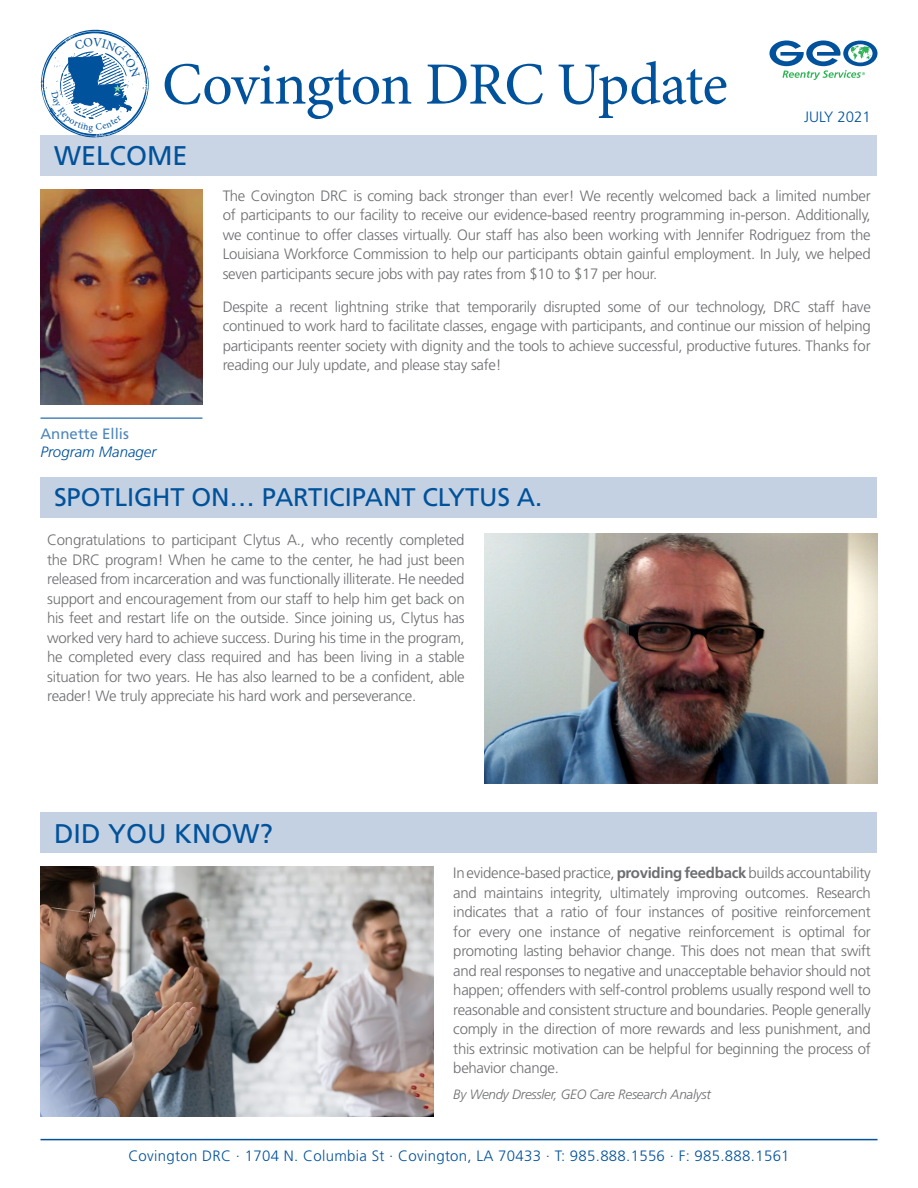
<style>
.page{position:relative;width:918px;height:1188px;background:#fff}
.page>*{position:absolute;margin:0;border:0;box-sizing:border-box;transform-origin:0 0}
.t1{font:60px "Minion Pro";letter-spacing:-.015em;color:#00529c}
.t2{font:27px "Frutiger";color:#00529b}
.t3{font:25.5px "Frutiger";letter-spacing:-.005em;color:#00529b}
.t4{font:300 15px/19.5px "Frutiger";letter-spacing:-.02em;color:#6d6e71;text-align:justify}
.t5{font:300 15px "Frutiger";letter-spacing:.02em;color:#00529c}
.t6{font:italic 300 15px "Frutiger";color:#00529b}
.t7{font:15px "Frutiger";color:#4d86b9}
.t8{font:300 15px "Frutiger";color:#00529b}
.t9{font:italic 300 13.5px "Frutiger";letter-spacing:-.02em;color:#6d6e71}
.s1{font-weight:700}
</style>
<div class="page">
<hr style="left:40px;top:1139px;width:838px;height:1px;background:#00529c">
<div style="left:40px;top:135px;width:838px;height:41px;background:#c9d4e4"></div>
<svg style="left:770px;top:41px;width:108px;height:39px"></svg>
<hr style="left:40px;top:417px;width:162px;height:2px;background:#4d86b9">
<img style="left:40px;top:189px;width:162px;height:216px">
<div style="left:40px;top:477px;width:838px;height:41px;background:#c4d1e2"></div>
<img style="left:40px;top:867px;width:393px;height:250px">
<div style="left:40px;top:812px;width:838px;height:41px;background:#c4d1e2"></div>
<img style="left:485px;top:534px;width:393px;height:249px">
<svg style="left:41px;top:29px;width:108px;height:109px"></svg>
<h1 class="t1" style="left:162px;top:44px;width:567px">Covington DRC Update</h1>
<h2 class="t2" style="left:54px;top:140px;width:135px">WELCOME</h2>
<p class="t8" style="left:804px;top:108px;width:68px">JULY 2021</p>
<p class="t4" style="left:223px;top:186px;width:650px">The Covington DRC is coming back stronger than ever! We recently welcomed back a limited number of participants to our facility to receive our evidence-based reentry programming in-person. Additionally, we continue to offer classes virtually. Our staff has also been working with Jennifer Rodriguez from the Louisiana Workforce Commission to help our participants obtain gainful employment. In July, we helped seven participants secure jobs with pay rates from $10 to $17 per hour.</p>
<p class="t4" style="left:223px;top:297px;width:650px">Despite a recent lightning strike that temporarily disrupted some of our technology, DRC staff have continued to work hard to facilitate classes, engage with participants, and continue our mission of helping participants reenter society with dignity and the tools to achieve successful, productive futures. Thanks for reading our July update, and please stay safe!</p>
<p class="t7" style="left:40px;top:425px;width:90px">Annette Ellis</p>
<p class="t6" style="left:40px;top:443px;width:117px">Program Manager</p>
<h3 class="t3" style="left:54px;top:483px;width:490px">SPOTLIGHT ON… PARTICIPANT CLYTUS A.</h3>
<p class="t4" style="left:47px;top:530px;width:419px">Congratulations to participant Clytus A., who recently completed the DRC program! When he came to the center, he had just been released from incarceration and was functionally illiterate. He needed support and encouragement from our staff to help him get back on his feet and restart life on the outside. Since joining us, Clytus has worked very hard to achieve success. During his time in the program, he completed every class required and has been living in a stable situation for two years. He has also learned to be a confident, able reader! We truly appreciate his hard work and perseverance.</p>
<h2 class="t2" style="left:54px;top:818px;width:221px">DID YOU KNOW?</h2>
<p class="t4" style="left:453px;top:863px;width:419px">In evidence-based practice, <span class="s1">providing feedback</span> builds accountability and maintains integrity, ultimately improving outcomes. Research indicates that a ratio of four instances of positive reinforcement for every one instance of negative reinforcement is optimal for promoting lasting behavior change. This does not mean that swift and real responses to negative and unacceptable behavior should not happen; offenders with self-control problems usually respond well to reasonable and consistent structure and boundaries. People generally comply in the direction of more rewards and less punishment, and this extrinsic motivation can be helpful for beginning the process of behavior change.</p>
<p class="t9" style="left:453px;top:1086px;width:259px">By Wendy Dressler, GEO Care Research Analyst</p>
<p class="t5" style="left:128px;top:1147px;width:663px">Covington DRC ∙ 1704 N. Columbia St ∙ Covington, LA 70433 ∙ T: 985.888.1556 ∙ F: 985.888.1561</p>
</div>
